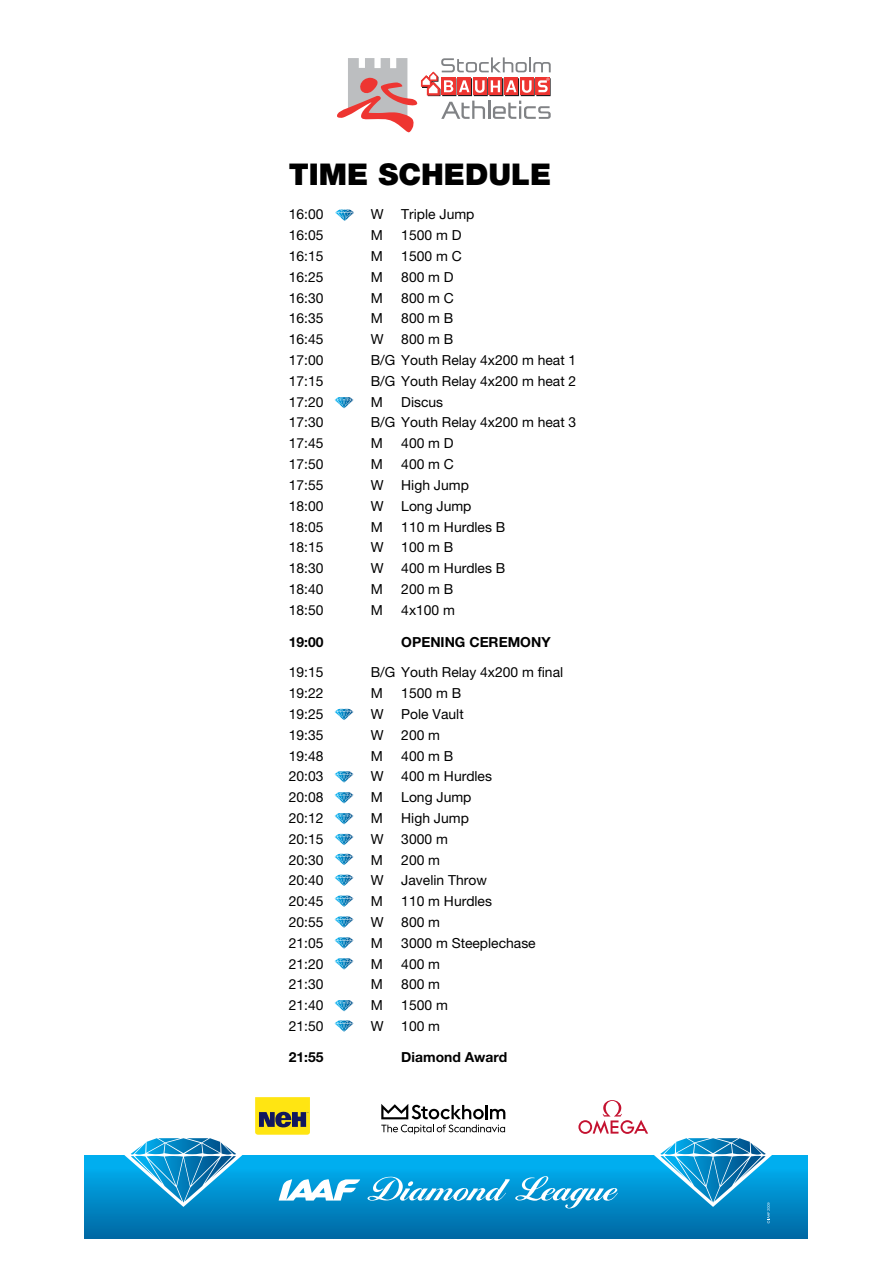
<style>
.page{position:relative;width:893px;height:1263px;background:#fff}
.page>*{position:absolute;margin:0;border:0;box-sizing:border-box;transform-origin:0 0}
.t1{font:900 30px "Helvetica Neue";color:#000}
.t2{font:13.8px "Helvetica Neue";color:#000}
.t3{font:700 13.8px "Helvetica Neue";color:#000}
</style>
<div class="page">
<div style="left:85px;top:1155px;width:723px;height:83px;background:linear-gradient(to bottom,#00b6f7,#0068a3)"></div>
<svg style="left:367px;top:1176px;width:251px;height:32px;background:#34a9db"></svg>
<svg style="left:279px;top:1178px;width:81px;height:22px"></svg>
<svg style="left:124px;top:1138px;width:118px;height:69px;background:#37a2d3"></svg>
<svg style="left:654px;top:1138px;width:118px;height:85px;background:#2d9bce"></svg>
<svg style="left:255px;top:1097px;width:55px;height:38px;background:#bfae29"></svg>
<svg style="left:381px;top:1104px;width:124px;height:30px"></svg>
<svg style="left:578px;top:1100px;width:70px;height:34px"></svg>
<svg style="left:337px;top:57px;width:214px;height:75px"></svg>
<svg style="left:334px;top:397px;width:20px;height:12px"></svg>
<svg style="left:334px;top:709px;width:20px;height:11px"></svg>
<svg style="left:334px;top:771px;width:20px;height:12px"></svg>
<svg style="left:334px;top:792px;width:20px;height:12px"></svg>
<svg style="left:334px;top:813px;width:20px;height:12px"></svg>
<svg style="left:334px;top:834px;width:20px;height:11px"></svg>
<svg style="left:334px;top:854px;width:20px;height:11px"></svg>
<svg style="left:334px;top:874px;width:20px;height:12px"></svg>
<svg style="left:334px;top:895px;width:20px;height:12px"></svg>
<svg style="left:334px;top:916px;width:20px;height:12px"></svg>
<svg style="left:334px;top:937px;width:20px;height:12px"></svg>
<svg style="left:334px;top:958px;width:20px;height:12px"></svg>
<svg style="left:334px;top:1020px;width:20px;height:12px"></svg>
<svg style="left:334px;top:1000px;width:20px;height:12px"></svg>
<svg style="left:335px;top:209px;width:19px;height:12px"></svg>
<h1 class="t1" style="left:289px;top:156px;width:264px">TIME SCHEDULE</h1>
<p class="t2" style="left:289px;top:206px;width:36px">16:00</p>
<p class="t2" style="left:371px;top:206px;width:14px">W</p>
<p class="t2" style="left:401px;top:206px;width:75px">Triple Jump</p>
<p class="t2" style="left:289px;top:227px;width:36px">16:05</p>
<p class="t2" style="left:371px;top:227px;width:14px">M</p>
<p class="t2" style="left:401px;top:227px;width:62px">1500 m D</p>
<p class="t2" style="left:289px;top:248px;width:36px">16:15</p>
<p class="t2" style="left:371px;top:248px;width:14px">M</p>
<p class="t2" style="left:401px;top:248px;width:62px">1500 m C</p>
<p class="t2" style="left:289px;top:269px;width:36px">16:25</p>
<p class="t2" style="left:371px;top:269px;width:14px">M</p>
<p class="t2" style="left:401px;top:269px;width:54px">800 m D</p>
<p class="t2" style="left:289px;top:289px;width:36px">16:30</p>
<p class="t2" style="left:371px;top:289px;width:14px">M</p>
<p class="t2" style="left:401px;top:289px;width:54px">800 m C</p>
<p class="t2" style="left:289px;top:310px;width:36px">16:35</p>
<p class="t2" style="left:371px;top:310px;width:14px">M</p>
<p class="t2" style="left:401px;top:310px;width:54px">800 m B</p>
<p class="t2" style="left:289px;top:331px;width:36px">16:45</p>
<p class="t2" style="left:371px;top:331px;width:14px">W</p>
<p class="t2" style="left:401px;top:331px;width:54px">800 m B</p>
<p class="t2" style="left:289px;top:352px;width:36px">17:00</p>
<p class="t2" style="left:371px;top:352px;width:207px">B/G Youth Relay 4x200 m heat 1</p>
<p class="t2" style="left:289px;top:373px;width:36px">17:15</p>
<p class="t2" style="left:371px;top:373px;width:207px">B/G Youth Relay 4x200 m heat 2</p>
<p class="t2" style="left:289px;top:393px;width:36px">17:20</p>
<p class="t2" style="left:371px;top:393px;width:14px">M</p>
<p class="t2" style="left:401px;top:393px;width:43px">Discus</p>
<p class="t2" style="left:289px;top:414px;width:36px">17:30</p>
<p class="t2" style="left:371px;top:414px;width:207px">B/G Youth Relay 4x200 m heat 3</p>
<p class="t2" style="left:289px;top:435px;width:36px">17:45</p>
<p class="t2" style="left:371px;top:435px;width:14px">M</p>
<p class="t2" style="left:401px;top:435px;width:54px">400 m D</p>
<p class="t2" style="left:289px;top:456px;width:36px">17:50</p>
<p class="t2" style="left:371px;top:456px;width:14px">M</p>
<p class="t2" style="left:401px;top:456px;width:54px">400 m C</p>
<p class="t2" style="left:289px;top:477px;width:36px">17:55</p>
<p class="t2" style="left:371px;top:477px;width:14px">W</p>
<p class="t2" style="left:401px;top:477px;width:69px">High Jump</p>
<p class="t2" style="left:289px;top:498px;width:36px">18:00</p>
<p class="t2" style="left:371px;top:498px;width:14px">W</p>
<p class="t2" style="left:401px;top:498px;width:72px">Long Jump</p>
<p class="t2" style="left:289px;top:518px;width:36px">18:05</p>
<p class="t2" style="left:371px;top:518px;width:14px">M</p>
<p class="t2" style="left:401px;top:518px;width:106px">110 m Hurdles B</p>
<p class="t2" style="left:289px;top:539px;width:36px">18:15</p>
<p class="t2" style="left:371px;top:539px;width:14px">W</p>
<p class="t2" style="left:401px;top:539px;width:54px">100 m B</p>
<p class="t2" style="left:289px;top:560px;width:36px">18:30</p>
<p class="t2" style="left:371px;top:560px;width:14px">W</p>
<p class="t2" style="left:401px;top:560px;width:106px">400 m Hurdles B</p>
<p class="t2" style="left:289px;top:581px;width:36px">18:40</p>
<p class="t2" style="left:371px;top:581px;width:14px">M</p>
<p class="t2" style="left:401px;top:581px;width:54px">200 m B</p>
<p class="t2" style="left:289px;top:602px;width:36px">18:50</p>
<p class="t2" style="left:371px;top:602px;width:14px">M</p>
<p class="t2" style="left:401px;top:602px;width:55px">4x100 m</p>
<p class="t3" style="left:289px;top:633px;width:36px">19:00</p>
<p class="t3" style="left:401px;top:633px;width:151px">OPENING CEREMONY</p>
<p class="t2" style="left:289px;top:664px;width:36px">19:15</p>
<p class="t2" style="left:371px;top:664px;width:194px">B/G Youth Relay 4x200 m final</p>
<p class="t2" style="left:289px;top:685px;width:36px">19:22</p>
<p class="t2" style="left:371px;top:685px;width:14px">M</p>
<p class="t2" style="left:401px;top:685px;width:61px">1500 m B</p>
<p class="t2" style="left:289px;top:706px;width:36px">19:25</p>
<p class="t2" style="left:371px;top:706px;width:14px">W</p>
<p class="t2" style="left:401px;top:706px;width:64px">Pole Vault</p>
<p class="t2" style="left:289px;top:726px;width:36px">19:35</p>
<p class="t2" style="left:371px;top:726px;width:14px">W</p>
<p class="t2" style="left:401px;top:726px;width:40px">200 m</p>
<p class="t2" style="left:289px;top:747px;width:36px">19:48</p>
<p class="t2" style="left:371px;top:747px;width:14px">M</p>
<p class="t2" style="left:401px;top:747px;width:54px">400 m B</p>
<p class="t2" style="left:289px;top:768px;width:36px">20:03</p>
<p class="t2" style="left:371px;top:768px;width:14px">W</p>
<p class="t2" style="left:401px;top:768px;width:92px">400 m Hurdles</p>
<p class="t2" style="left:289px;top:789px;width:36px">20:08</p>
<p class="t2" style="left:371px;top:789px;width:14px">M</p>
<p class="t2" style="left:401px;top:789px;width:72px">Long Jump</p>
<p class="t2" style="left:289px;top:810px;width:36px">20:12</p>
<p class="t2" style="left:371px;top:810px;width:14px">M</p>
<p class="t2" style="left:401px;top:810px;width:69px">High Jump</p>
<p class="t2" style="left:289px;top:831px;width:36px">20:15</p>
<p class="t2" style="left:371px;top:831px;width:14px">W</p>
<p class="t2" style="left:401px;top:831px;width:48px">3000 m</p>
<p class="t2" style="left:289px;top:851px;width:36px">20:30</p>
<p class="t2" style="left:371px;top:851px;width:14px">M</p>
<p class="t2" style="left:401px;top:851px;width:40px">200 m</p>
<p class="t2" style="left:289px;top:872px;width:36px">20:40</p>
<p class="t2" style="left:371px;top:872px;width:14px">W</p>
<p class="t2" style="left:401px;top:872px;width:87px">Javelin Throw</p>
<p class="t2" style="left:289px;top:893px;width:36px">20:45</p>
<p class="t2" style="left:371px;top:893px;width:14px">M</p>
<p class="t2" style="left:401px;top:893px;width:92px">110 m Hurdles</p>
<p class="t2" style="left:289px;top:914px;width:36px">20:55</p>
<p class="t2" style="left:371px;top:914px;width:14px">W</p>
<p class="t2" style="left:401px;top:914px;width:40px">800 m</p>
<p class="t2" style="left:289px;top:935px;width:36px">21:05</p>
<p class="t2" style="left:371px;top:935px;width:14px">M</p>
<p class="t2" style="left:401px;top:935px;width:136px">3000 m Steeplechase</p>
<p class="t2" style="left:289px;top:955px;width:36px">21:20</p>
<p class="t2" style="left:371px;top:955px;width:14px">M</p>
<p class="t2" style="left:401px;top:955px;width:40px">400 m</p>
<p class="t2" style="left:289px;top:976px;width:36px">21:30</p>
<p class="t2" style="left:371px;top:976px;width:14px">M</p>
<p class="t2" style="left:401px;top:976px;width:40px">800 m</p>
<p class="t2" style="left:289px;top:997px;width:36px">21:40</p>
<p class="t2" style="left:371px;top:997px;width:14px">M</p>
<p class="t2" style="left:401px;top:997px;width:48px">1500 m</p>
<p class="t2" style="left:289px;top:1018px;width:36px">21:50</p>
<p class="t2" style="left:371px;top:1018px;width:14px">W</p>
<p class="t2" style="left:401px;top:1018px;width:40px">100 m</p>
<p class="t3" style="left:289px;top:1048px;width:36px">21:55</p>
<p class="t3" style="left:401px;top:1048px;width:108px">Diamond Award</p>
</div>
